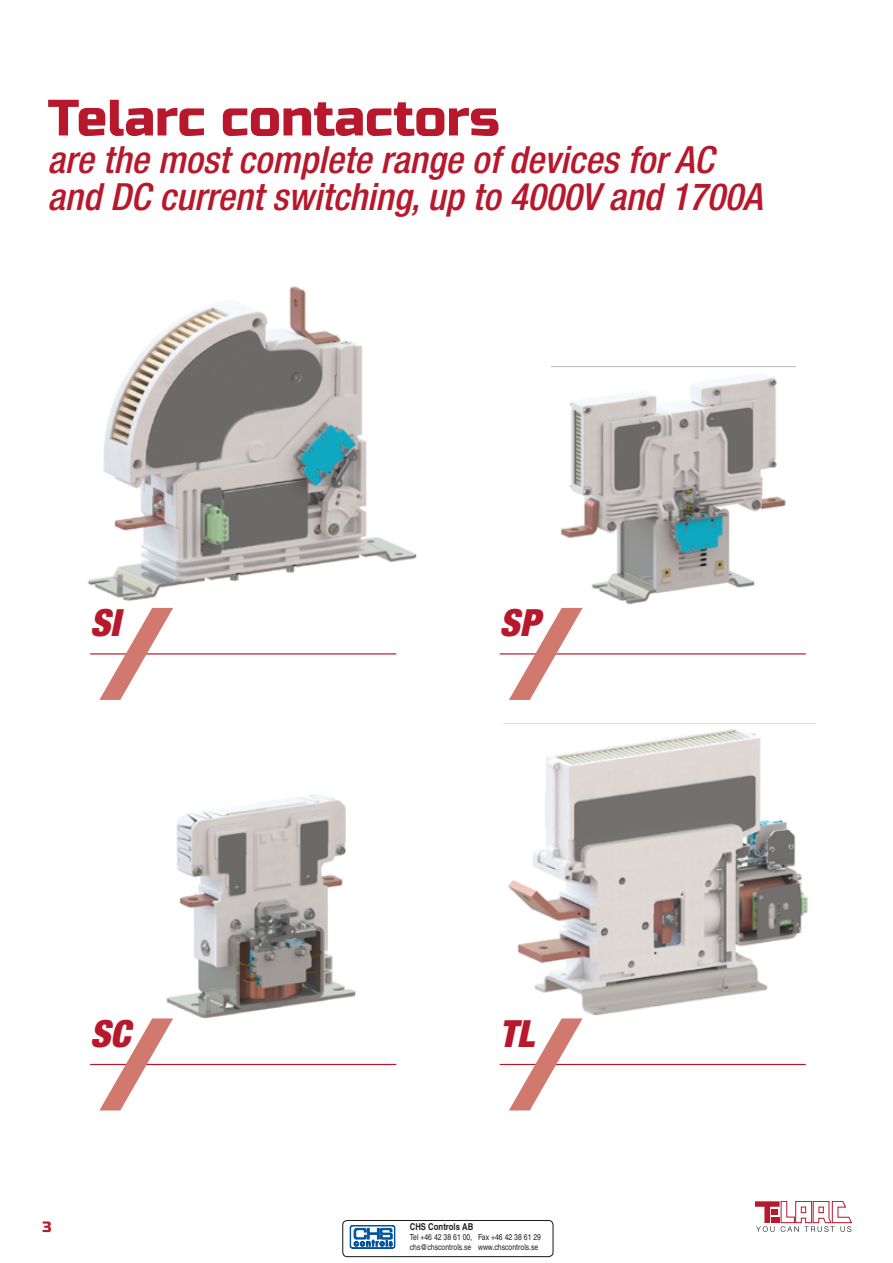
<style>
.page{position:relative;width:893px;height:1263px;background:#fff}
.page>*{position:absolute;margin:0;border:0;box-sizing:border-box;transform-origin:0 0}
.t1{font:51px "Russo One";color:#b7182c}
.t2{font:italic 500 condensed 37.5px/37.5px "Helvetica Neue LT Pro";color:#b7182c}
.t3{font:italic 900 condensed 37.5px "Helvetica Neue LT Pro";color:#b7182c}
.t4{font:15px "Russo One";color:#b7182c}
.t5{font:700 condensed 9.45px "Helvetica";color:#231f20}
.t6{font:condensed 8.4px/10.1px "Helvetica";color:#231f20}
</style>
<div class="page">
<img style="left:166px;top:794px;width:190px;height:225px">
<img style="left:561px;top:375px;width:225px;height:230px">
<img style="left:87px;top:286px;width:330px;height:322px">
<img style="left:508px;top:729px;width:300px;height:287px">
<svg style="left:755px;top:1201px;width:97px;height:31px"></svg>
<hr style="left:90px;top:653px;width:306px;height:1px;background:#b7182c">
<svg style="left:99px;top:608px;width:74px;height:92px"></svg>
<hr style="left:500px;top:653px;width:306px;height:1px;background:#b7182c">
<svg style="left:509px;top:608px;width:74px;height:92px"></svg>
<hr style="left:90px;top:1064px;width:306px;height:1px;background:#b7182c">
<svg style="left:99px;top:1018px;width:74px;height:92px"></svg>
<hr style="left:500px;top:1064px;width:306px;height:1px;background:#b7182c">
<svg style="left:509px;top:1018px;width:74px;height:92px"></svg>
<svg style="left:342px;top:1220px;width:212px;height:36px"></svg>
<h1 class="t1" style="left:48px;top:88px;width:453px">Telarc contactors</h1>
<p class="t2" style="left:48px;top:141px;width:716px">are the most complete range of devices for AC and DC current switching, up to 4000V and 1700A</p>
<p class="t3" style="left:90px;top:599px;width:31px">SI</p>
<p class="t3" style="left:500px;top:599px;width:42px">SP</p>
<p class="t3" style="left:90px;top:1010px;width:42px">SC</p>
<p class="t3" style="left:500px;top:1010px;width:36px">TL</p>
<p class="t4" style="left:43px;top:1218px;width:11px">3</p>
<p class="t5" style="left:410px;top:1221px;width:65px">CHS Controls AB</p>
<p class="t6" style="left:410px;top:1232px;width:133px">Tel +46 42 38 61 00, Fax +46 42 38 61 29 chs@chscontrols.se www.chscontrols.se</p>
</div>
